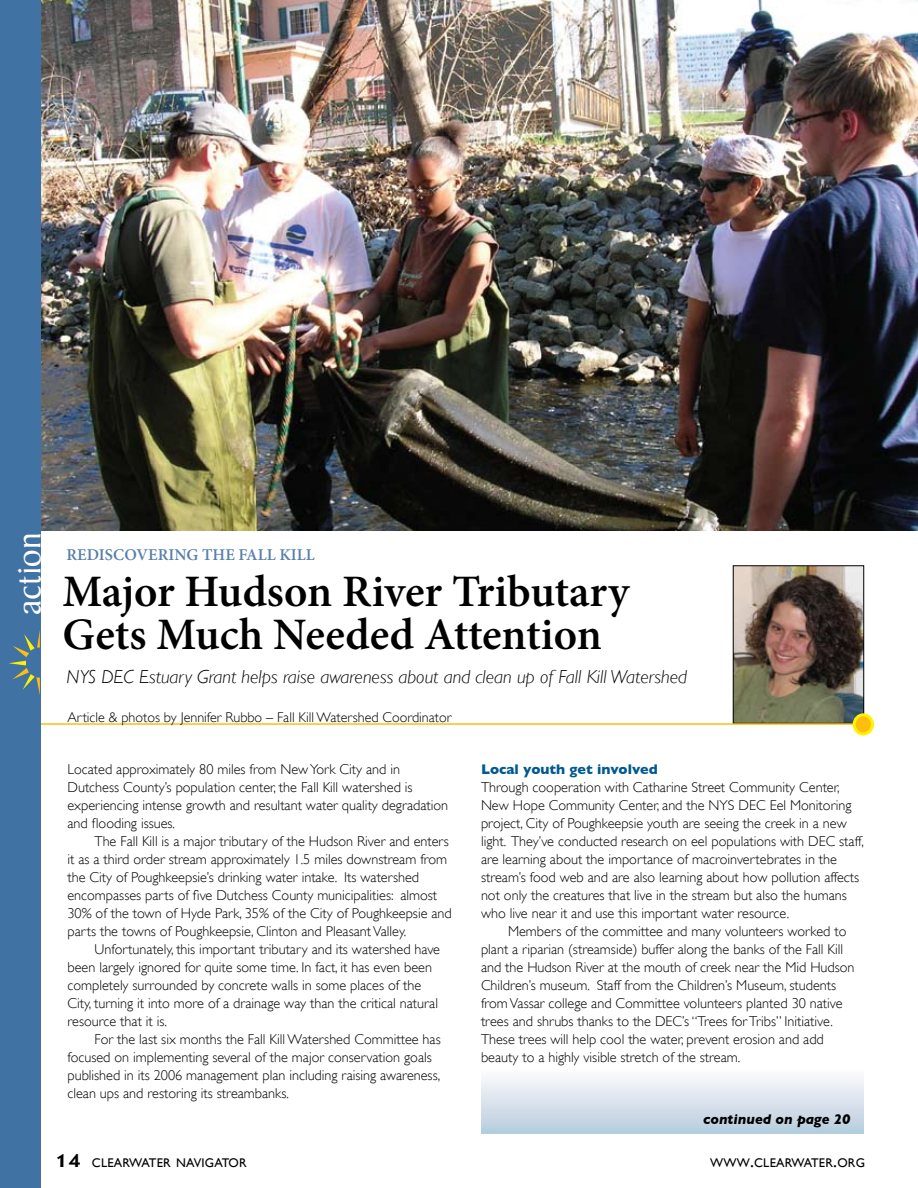
<style>
.page{position:relative;width:918px;height:1188px;background:#fff}
.page>*{position:absolute;margin:0;border:0;box-sizing:border-box;transform-origin:0 0}
.t1{font:600 45px/43.5px "Minion Pro";letter-spacing:-.005em;color:#000}
.t2{font:36px "Baker Signet";color:#fff}
.t3{font:italic 300 18.75px "Gill Sans";color:#000}
.t4{font:600 16.5px "Minion Pro";color:#5780ad}
.t5{font:300 14.25px/18px "Gill Sans";color:#000}
.t6{font:700 14.25px "Gill Sans";color:#005990}
.t7{font:italic 700 14.25px "Gill Sans";color:#000}
.t8{font:300 14.1px "Gill Sans";color:#000}
.t9{font:12.6px "Gill Sans";letter-spacing:.015em;color:#000}
.s1{font-family:"Lithos Pro";font-weight:700;font-size:18px}
.s2{font-size:18px}
</style>
<div class="page">
<img style="left:735px;top:567px;width:127px;height:155px">
<div style="left:733px;top:565px;width:131px;height:159px;border:1px solid #000"></div>
<hr style="left:33px;top:723px;width:829px;height:2px;background:#febe10">
<img style="left:40px;top:0;width:878px;height:531px">
<div style="left:0;top:0;width:40px;height:1188px;background:#4073a4"></div>
<svg style="left:9px;top:630px;width:32px;height:65px"></svg>
<div style="left:481px;top:1067px;width:383px;height:67px;background:linear-gradient(to bottom,#fffeff,#b6ccdd)"></div>
<div style="left:854px;top:715px;width:18px;height:19px;background:#febe10;border-radius:50%"></div>
<div style="left:853px;top:713px;width:21px;height:23px;border:3px solid #fff200;border-radius:50%"></div>
<h2 class="t2" style="left:8px;top:615px;width:83px;rotate:-90deg">action</h2>
<p class="t4" style="left:67px;top:543px;width:250px">REDISCOVERING THE FALL KILL</p>
<h1 class="t1" style="left:62px;top:569px;width:569px">Major Hudson River Tributary<br>Gets Much Needed Attention</h1>
<h3 class="t3" style="left:66px;top:666px;width:622px">NYS DEC Estuary Grant helps raise awareness about and clean up of Fall Kill Watershed</h3>
<p class="t8" style="left:68px;top:709px;width:385px">Article &amp; photos by Jennifer Rubbo – Fall Kill Watershed Coordinator</p>
<p class="t5" style="left:68px;top:760px;width:382px">Located approximately 80 miles from New York City and in Dutchess County’s population center, the Fall Kill watershed is experiencing intense growth and resultant water quality degradation and flooding issues.</p>
<p class="t5" style="left:68px;top:832px;width:386px;text-indent:27px">The Fall Kill is a major tributary of the Hudson River and enters it as a third order stream approximately 1.5 miles downstream from the City of Poughkeepsie’s drinking water intake. Its watershed encompasses parts of five Dutchess County municipalities: almost 30% of the town of Hyde Park, 35% of the City of Poughkeepsie and parts the towns of Poughkeepsie, Clinton and Pleasant Valley.</p>
<p class="t5" style="left:68px;top:940px;width:374px;text-indent:27px">Unfortunately, this important tributary and its watershed have been largely ignored for quite some time. In fact, it has even been completely surrounded by concrete walls in some places of the City, turning it into more of a drainage way than the critical natural resource that it is.</p>
<p class="t5" style="left:68px;top:1030px;width:375px;text-indent:27px">For the last six months the Fall Kill Watershed Committee has focused on implementing several of the major conservation goals published in its 2006 management plan including raising awareness, clean ups and restoring its streambanks.</p>
<p class="t6" style="left:481px;top:761px;width:178px">Local youth get involved</p>
<p class="t5" style="left:481px;top:778px;width:385px">Through cooperation with Catharine Street Community Center, New Hope Community Center, and the NYS DEC Eel Monitoring project, City of Poughkeepsie youth are seeing the creek in a new light. They’ve conducted research on eel populations with DEC staff, are learning about the importance of macroinvertebrates in the stream’s food web and are also learning about how pollution affects not only the creatures that live in the stream but also the humans who live near it and use this important water resource.</p>
<p class="t5" style="left:481px;top:922px;width:375px;text-indent:27px">Members of the committee and many volunteers worked to plant a riparian (streamside) buffer along the banks of the Fall Kill and the Hudson River at the mouth of creek near the Mid Hudson Children’s museum. Staff from the Children’s Museum, students from Vassar college and Committee volunteers planted 30 native trees and shrubs thanks to the DEC’s “Trees for Tribs” Initiative.<br>These trees will help cool the water, prevent erosion and add beauty to a highly visible stretch of the stream.</p>
<p class="t7" style="left:703px;top:1111px;width:149px">continued on page 20</p>
<p class="t9" style="left:54px;top:1155px;width:194px"><span class="s1">14</span> CLEARWATER NAVIGATOR</p>
<p class="t9" style="left:710px;top:1155px;width:156px">WWW<span class="s2">.</span>CLEARWATER<span class="s2">.</span>ORG</p>
</div>
